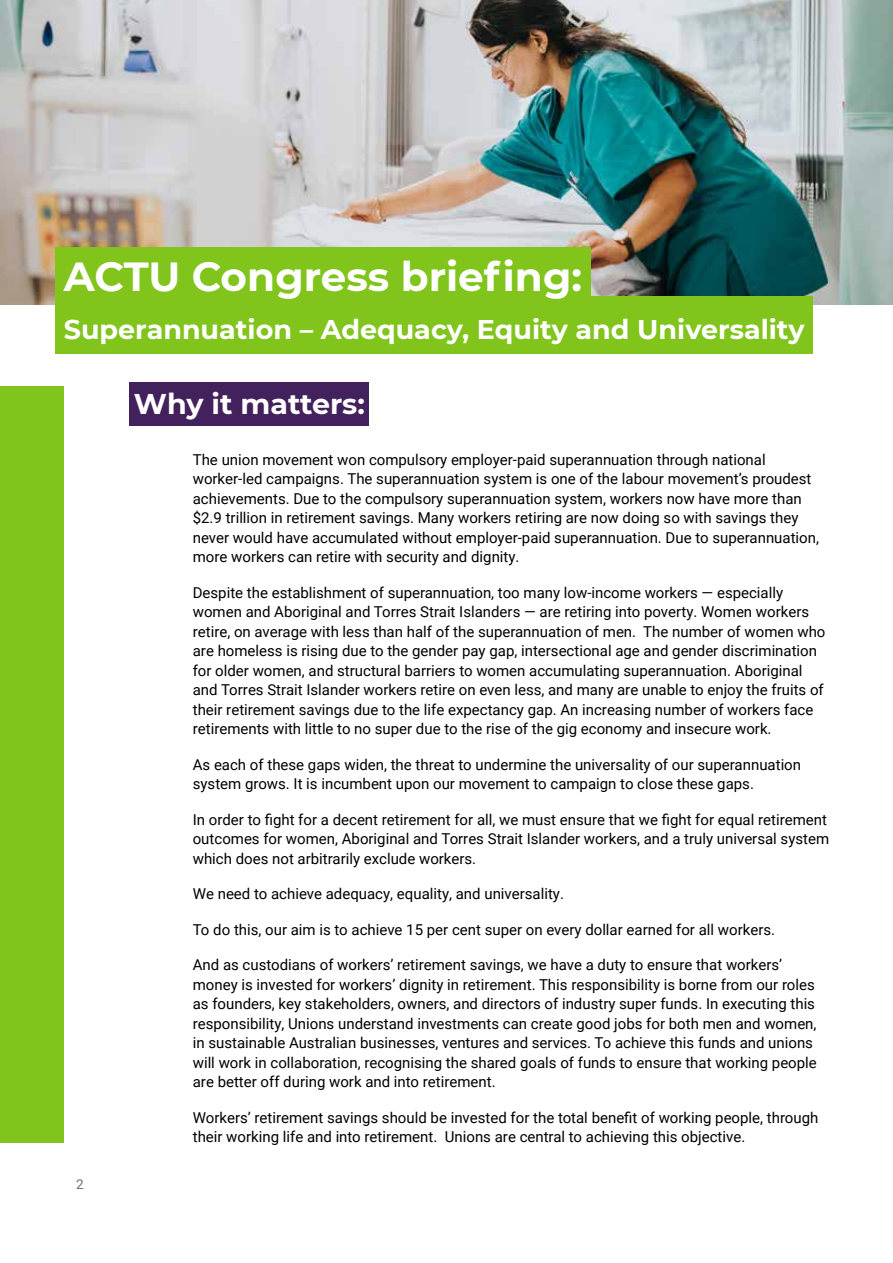
<style>
.page{position:relative;width:893px;height:1263px;background:#fff}
.page>*{position:absolute;margin:0;border:0;box-sizing:border-box;transform-origin:0 0}
.t1{font:700 40.5px "Montserrat";color:#fff}
.t2{font:700 28.5px "Montserrat";color:#fff}
.t3{font:700 27px "Montserrat";color:#fff}
.t4{font:15px/19.5px "Roboto";color:#000}
.t5{font:13.5px "Roboto";color:#6d6e71}
</style>
<div class="page">
<img style="left:0;top:0;width:893px;height:305px">
<div style="left:55px;top:247px;width:536px;height:58px;background:#80c41c"></div>
<div style="left:55px;top:296px;width:758px;height:58px;background:#80c41c"></div>
<div style="left:130px;top:382px;width:239px;height:44px;background:#42215c"></div>
<div style="left:0;top:387px;width:64px;height:756px;background:#80c41c"></div>
<h1 class="t1" style="left:64px;top:247px;width:520px">ACTU Congress briefing:</h1>
<h3 class="t3" style="left:64px;top:310px;width:742px">Superannuation – Adequacy, Equity and Universality</h3>
<p class="t5" style="left:76px;top:1175px;width:9px">2</p>
<h2 class="t2" style="left:134px;top:384px;width:232px">Why it matters:</h2>
<p class="t4" style="left:193px;top:449px;width:628px">The union movement won compulsory employer-paid superannuation through national worker-led campaigns. The superannuation system is one of the labour movement’s proudest achievements. Due to the compulsory superannuation system, workers now have more than $2.9 trillion in retirement savings. Many workers retiring are now doing so with savings they never would have accumulated without employer-paid superannuation. Due to superannuation, more workers can retire with security and dignity.</p>
<p class="t4" style="left:193px;top:582px;width:634px">Despite the establishment of superannuation, too many low-income workers — especially women and Aboriginal and Torres Strait Islanders — are retiring into poverty. Women workers retire, on average with less than half of the superannuation of men. The number of women who are homeless is rising due to the gender pay gap, intersectional age and gender discrimination for older women, and structural barriers to women accumulating superannuation. Aboriginal and Torres Strait Islander workers retire on even less, and many are unable to enjoy the fruits of their retirement savings due to the life expectancy gap. An increasing number of workers face retirements with little to no super due to the rise of the gig economy and insecure work.</p>
<p class="t4" style="left:193px;top:754px;width:610px">As each of these gaps widen, the threat to undermine the universality of our superannuation system grows. It is incumbent upon our movement to campaign to close these gaps.</p>
<p class="t4" style="left:193px;top:809px;width:638px">In order to fight for a decent retirement for all, we must ensure that we fight for equal retirement outcomes for women, Aboriginal and Torres Strait Islander workers, and a truly universal system which does not arbitrarily exclude workers.</p>
<p class="t4" style="left:193px;top:883px;width:373px">We need to achieve adequacy, equality, and universality.</p>
<p class="t4" style="left:193px;top:919px;width:584px">To do this, our aim is to achieve 15 per cent super on every dollar earned for all workers.</p>
<p class="t4" style="left:193px;top:954px;width:626px">And as custodians of workers’ retirement savings, we have a duty to ensure that workers’ money is invested for workers’ dignity in retirement. This responsibility is borne from our roles as founders, key stakeholders, owners, and directors of industry super funds. In executing this responsibility, Unions understand investments can create good jobs for both men and women, in sustainable Australian businesses, ventures and services. To achieve this funds and unions will work in collaboration, recognising the shared goals of funds to ensure that working people are better off during work and into retirement.</p>
<p class="t4" style="left:193px;top:1107px;width:627px">Workers’ retirement savings should be invested for the total benefit of working people, through their working life and into retirement. Unions are central to achieving this objective.</p>
</div>
